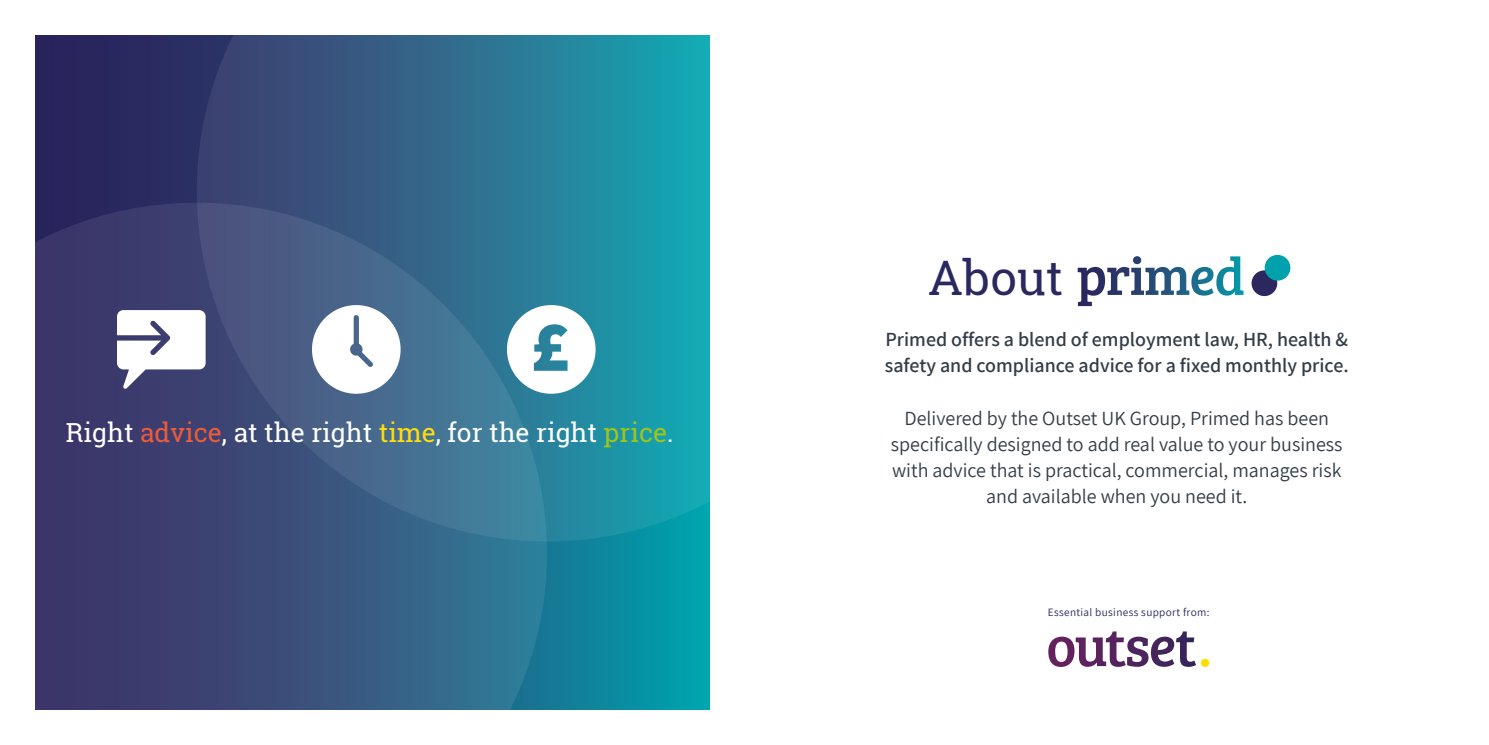
<style>
.page{position:relative;width:1489px;height:745px;background:#fff}
.page>*{position:absolute;margin:0;border:0;box-sizing:border-box;transform-origin:0 0}
.t1{font:47.5px "Roboto Slab";color:#2a285f}
.t2{font:26.25px "Roboto Slab";color:#fff}
.t3{font:20px/26.2px "Assistant";color:#333d47;text-align:center}
.t4{font:600 20px/26.2px "Assistant";color:#333d47}
.t5{font:11.25px "Assistant";letter-spacing:.03em;color:#2a285f}
.s1{color:#eb5c3b}
.s2{color:#ffdb10}
.s3{color:#a0c519}
</style>
<div class="page">
<svg style="left:35px;top:35px;width:674px;height:674px;background:#195b80"></svg>
<svg style="left:35px;top:202px;width:512px;height:507px;background:#384976"></svg>
<svg style="left:197px;top:35px;width:512px;height:506px;background:#307291"></svg>
<svg style="left:117px;top:310px;width:89px;height:78px"></svg>
<svg style="left:507px;top:305px;width:88px;height:88px"></svg>
<svg style="left:312px;top:305px;width:88px;height:88px"></svg>
<svg style="left:1048px;top:631px;width:147px;height:35px"></svg>
<svg style="left:1200px;top:658px;width:9px;height:8px"></svg>
<div style="left:1251px;top:270px;width:26px;height:26px;background:#2a285f;border-radius:50%"></div>
<div style="left:1264px;top:255px;width:26px;height:25px;background:#00a0ac;border-radius:50%"></div>
<svg style="left:1077px;top:256px;width:166px;height:50px"></svg>
<h2 class="t2" style="left:66px;top:414px;width:609px">Right <span class="s1">advice</span>, at the right <span class="s2">time</span>, for the right <span class="s3">price</span>.</h2>
<h1 class="t1" style="left:928px;top:245px;width:137px">About</h1>
<p class="t4" style="left:884px;top:325px;width:465px">Primed offers a blend of employment law, HR, health &amp; safety and compliance advice for a fixed monthly price.</p>
<p class="t3" style="left:890px;top:403px;width:453px">Delivered by the Outset UK Group, Primed has been specifically designed to add real value to your business with advice that is practical, commercial, manages risk and available when you need it.</p>
<p class="t5" style="left:1047px;top:604px;width:163px">Essential business support from:</p>
</div>
